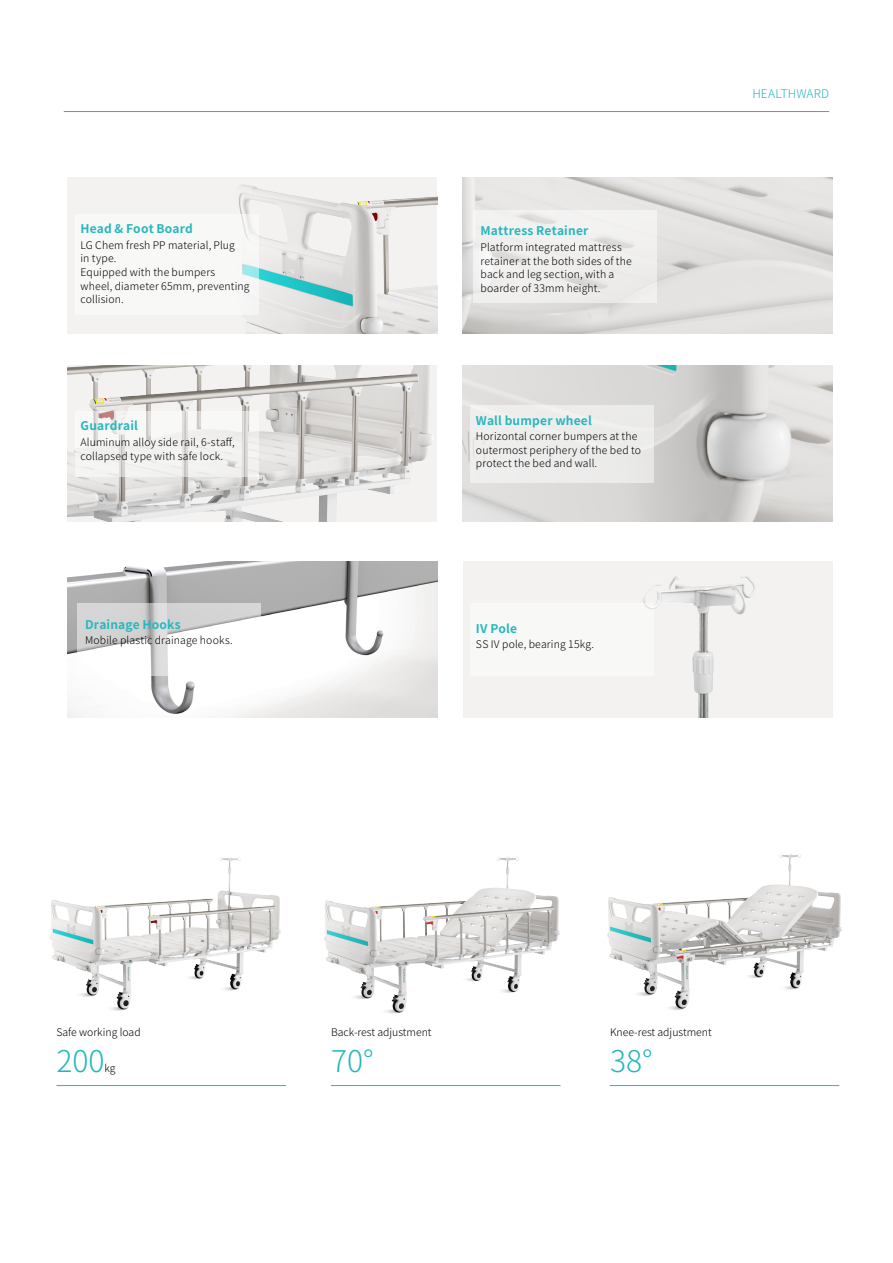
<style>
.page{position:relative;width:893px;height:1263px;background:#fff}
.page>*{position:absolute;margin:0;border:0;box-sizing:border-box;transform-origin:0 0}
.t1{font:300 30px "Noto Sans CJ Ksc";color:#26b7bc}
.t2{font:700 12px "Noto Sans CJ Ksc";letter-spacing:.015em;color:#26b7bc}
.t3{font:300 12px "Noto Sans CJ Ksc";color:#26b7bc}
.t4{font:300 10.5px/13.5px "Noto Sans CJ Ksc";letter-spacing:.015em;color:#000}
</style>
<div class="page">
<hr style="left:64px;top:111px;width:765px;height:1px;background:#26b7bc">
<img style="left:463px;top:177px;width:370px;height:156px">
<div style="left:67px;top:177px;width:370px;height:156px;background:#f3f2f1"></div>
<img style="left:239px;top:184px;width:198px;height:149px">
<img style="left:67px;top:366px;width:370px;height:156px">
<img style="left:463px;top:366px;width:370px;height:156px">
<div style="left:463px;top:562px;width:370px;height:156px;background:#f3f2f1"></div>
<img style="left:642px;top:576px;width:113px;height:142px">
<div style="left:473px;top:210px;width:184px;height:93px;background:#f0efee"></div>
<div style="left:75px;top:214px;width:184px;height:101px;background:#f8f8f7"></div>
<svg style="left:75px;top:411px;width:184px;height:66px;fill:#f3f2f2"></svg>
<div style="left:470px;top:405px;width:184px;height:77px;background:#edecec"></div>
<div style="left:470px;top:603px;width:184px;height:73px;background:#f8f8f7"></div>
<img style="left:67px;top:562px;width:370px;height:156px">
<svg style="left:77px;top:603px;width:184px;height:73px"></svg>
<hr style="left:56px;top:1085px;width:230px;height:1px;background:#26b7bc">
<hr style="left:331px;top:1085px;width:230px;height:1px;background:#26b7bc">
<hr style="left:610px;top:1085px;width:229px;height:1px;background:#26b7bc">
<img style="left:324px;top:857px;width:236px;height:157px">
<img style="left:607px;top:853px;width:235px;height:157px">
<img style="left:50px;top:857px;width:231px;height:154px">
<p class="t2" style="left:81px;top:222px;width:114px">Head &amp; Foot Board</p>
<p class="t4" style="left:81px;top:239px;width:171px">LG Chem fresh PP material, Plug<br>in type.<br>Equipped with the bumpers wheel, diameter 65mm, preventing collision.</p>
<p class="t2" style="left:81px;top:419px;width:59px">Guardrail</p>
<p class="t4" style="left:81px;top:436px;width:156px">Aluminum alloy side rail, 6-staff, collapsed type with safe lock.</p>
<p class="t2" style="left:85px;top:617px;width:97px">Drainage Hooks</p>
<p class="t4" style="left:85px;top:634px;width:149px">Mobile plastic drainage hooks.</p>
<p class="t2" style="left:480px;top:224px;width:109px">Mattress Retainer</p>
<p class="t4" style="left:480px;top:241px;width:153px">Platform integrated mattress retainer at the both sides of the back and leg section, with a boarder of 33mm height.</p>
<p class="t2" style="left:476px;top:413px;width:117px">Wall bumper wheel</p>
<p class="t4" style="left:476px;top:430px;width:167px">Horizontal corner bumpers at the outermost periphery of the bed to protect the bed and wall.</p>
<p class="t2" style="left:476px;top:621px;width:43px">IV Pole</p>
<p class="t4" style="left:476px;top:638px;width:120px">SS IV pole, bearing 15kg.</p>
<p class="t3" style="left:752px;top:87px;width:17px">Healthward</p>
<p class="t4" style="left:56px;top:1026px;width:86px">Safe working load</p>
<h1 class="t1" style="left:56px;top:1044px;width:50px">200</h1>
<p class="t4" style="left:105px;top:1062px;width:13px">kg</p>
<p class="t4" style="left:331px;top:1026px;width:102px">Back-rest adjustment</p>
<h1 class="t1" style="left:331px;top:1044px;width:44px">70°</h1>
<p class="t4" style="left:610px;top:1026px;width:103px">Knee-rest adjustment</p>
<h1 class="t1" style="left:610px;top:1044px;width:44px">38°</h1>
</div>
